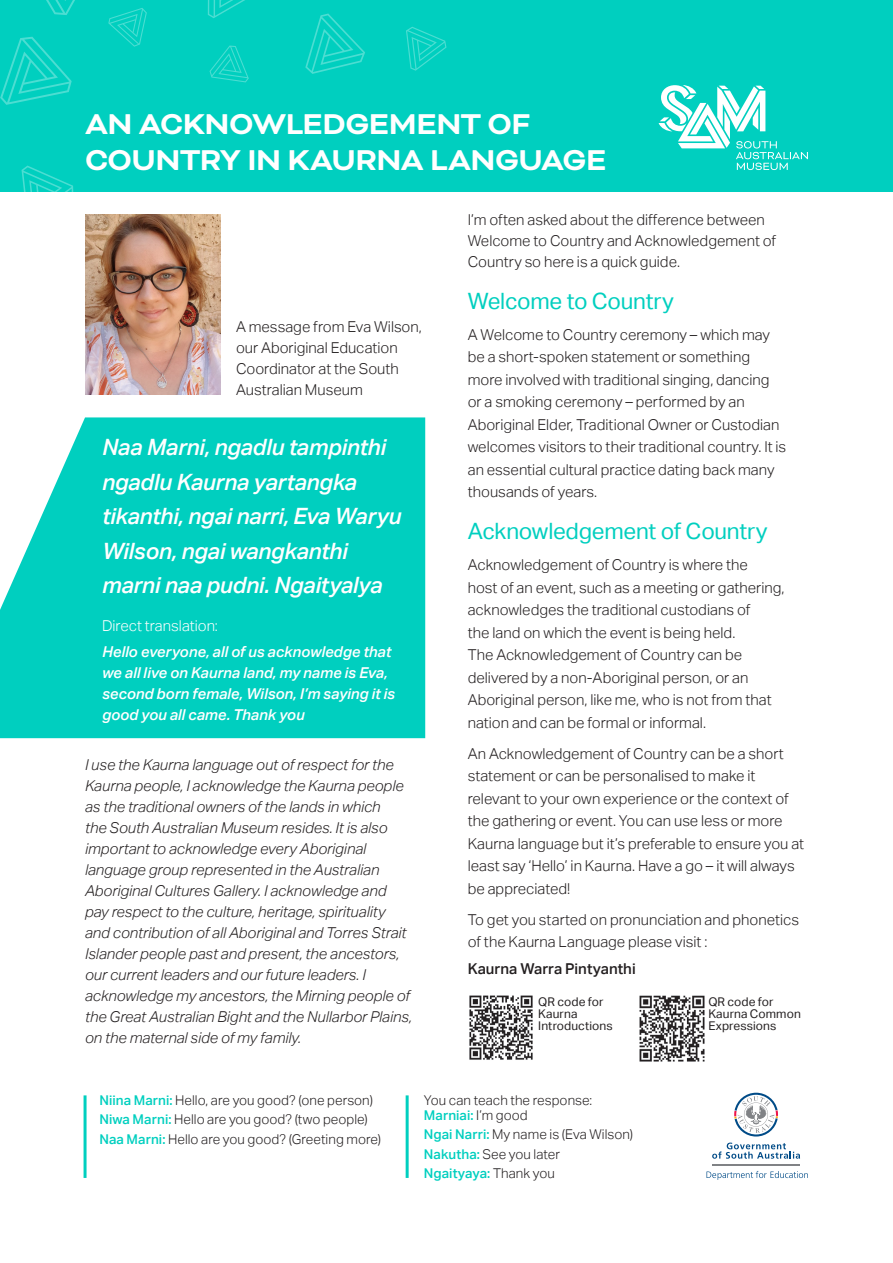
<style>
.page{position:relative;width:893px;height:1263px;background:#fff}
.page>*{position:absolute;margin:0;border:0;box-sizing:border-box;transform-origin:0 0}
.t1{font:700 33px/36px "Bicyclette";letter-spacing:-.015em;color:#fff}
.t2{font:italic 500 22.5px/34.5px "Aktiv Grotesk";letter-spacing:-.01em;color:#fff}
.t3{font:22.5px "Aktiv Grotesk";letter-spacing:-.015em;color:#00cfbf}
.t4{font:300 15px/22.5px "Aktiv Grotesk";color:#231f20}
.t5{font:italic 300 15px/21px "Aktiv Grotesk";letter-spacing:-.005em;color:#231f20}
.t6{font:italic 500 15px/21px "Aktiv Grotesk";letter-spacing:-.005em;color:#fff}
.t7{font:500 15px "Aktiv Grotesk";color:#231f20}
.t8{font:300 15px "Aktiv Grotesk";color:#fff}
.t9{font:300 13.5px/15px "Aktiv Grotesk";letter-spacing:.005em;color:#231f20}
.t10{font:500 13.5px "Aktiv Grotesk";letter-spacing:.005em;color:#00cfbf}
.t11{font:12px/12px "Aktiv Grotesk";letter-spacing:.01em;color:#231f20}
.s1{font-weight:500;color:#00cfbf}
.s2{font-weight:300;color:#231f20}
</style>
<div class="page">
<div style="left:0;top:0;width:893px;height:191px;background:#00cfbf"></div>
<svg style="left:0;top:417px;width:425px;height:321px;background:#12d2c3"></svg>
<hr style="left:712px;top:1164px;width:88px;height:2px;background:#808285">
<svg style="left:712px;top:1142px;width:88px;height:17px"></svg>
<svg style="left:706px;top:1171px;width:102px;height:9px"></svg>
<svg style="left:734px;top:1093px;width:44px;height:43px"></svg>
<svg style="left:659px;top:85px;width:149px;height:85px"></svg>
<img style="left:85px;top:215px;width:135px;height:180px">
<hr style="left:84px;top:1095px;width:3px;height:83px;background:#00cfbf">
<hr style="left:406px;top:1095px;width:3px;height:83px;background:#00cfbf">
<svg style="left:46px;top:0;width:29px;height:15px"></svg>
<svg style="left:305px;top:14px;width:60px;height:60px"></svg>
<svg style="left:208px;top:0;width:37px;height:18px"></svg>
<svg style="left:108px;top:8px;width:39px;height:39px"></svg>
<svg style="left:406px;top:27px;width:40px;height:44px"></svg>
<svg style="left:210px;top:46px;width:39px;height:36px"></svg>
<svg style="left:22px;top:166px;width:51px;height:26px"></svg>
<svg style="left:0;top:37px;width:72px;height:68px"></svg>
<img style="left:469px;top:995px;width:64px;height:65px">
<img style="left:639px;top:995px;width:66px;height:67px">
<p class="t1" style="left:85px;top:106px;width:523px">AN ACKNOWLEDGEMENT OF<br>COUNTRY IN KAURNA LANGUAGE</p>
<p class="t4" style="left:236px;top:316px;width:187px;line-height:21px">A message from Eva Wilson, our Aboriginal Education<br>Coordinator at the South<br>Australian Museum</p>
<p class="t2" style="left:102px;top:430px;width:301px">Naa Marni, ngadlu tampinthi ngadlu Kaurna yartangka tikanthi, ngai narri, Eva Waryu<br>Wilson, ngai wangkanthi marni naa pudni. Ngaityalya</p>
<p class="t8" style="left:102px;top:617px;width:117px">Direct translation:</p>
<p class="t6" style="left:102px;top:641px;width:295px">Hello everyone, all of us acknowledge that we all live on Kaurna land, my name is Eva, second born female, Wilson, I’m saying it is good you all came. Thank you</p>
<p class="t5" style="left:85px;top:755px;width:329px">I use the Kaurna language out of respect for the Kaurna people, I acknowledge the Kaurna people as the traditional owners of the lands in which<br>the South Australian Museum resides. It is also important to acknowledge every Aboriginal language group represented in the Australian Aboriginal Cultures Gallery. I acknowledge and pay respect to the culture, heritage, spirituality and contribution of all Aboriginal and Torres Strait Islander people past and present, the ancestors, our current leaders and our future leaders. I acknowledge my ancestors, the Mirning people of the Great Australian Bight and the Nullarbor Plains, on the maternal side of my family.</p>
<p class="t4" style="left:468px;top:210px;width:310px;line-height:21px">I’m often asked about the difference between<br>Welcome to Country and Acknowledgement of<br>Country so here is a quick guide.</p>
<p class="t3" style="left:468px;top:288px;width:208px">Welcome to Country</p>
<p class="t4" style="left:468px;top:323px;width:320px">A Welcome to Country ceremony – which may be a short-spoken statement or something more involved with traditional singing, dancing or a smoking ceremony – performed by an Aboriginal Elder, Traditional Owner or Custodian welcomes visitors to their traditional country. It is an essential cultural practice dating back many thousands of years.</p>
<p class="t3" style="left:468px;top:518px;width:301px">Acknowledgement of Country</p>
<p class="t4" style="left:468px;top:554px;width:318px">Acknowledgement of Country is where the<br>host of an event, such as a meeting or gathering, acknowledges the traditional custodians of<br>the land on which the event is being held.<br>The Acknowledgement of Country can be delivered by a non-Aboriginal person, or an Aboriginal person, like me, who is not from that nation and can be formal or informal.</p>
<p class="t4" style="left:468px;top:742px;width:338px">An Acknowledgement of Country can be a short statement or can be personalised to make it relevant to your own experience or the context of the gathering or event. You can use less or more Kaurna language but it’s preferable to ensure you at least say ‘Hello’ in Kaurna. Have a go – it will always be appreciated!</p>
<p class="t4" style="left:468px;top:908px;width:333px">To get you started on pronunciation and phonetics of the Kaurna Language please visit :</p>
<p class="t7" style="left:468px;top:960px;width:169px">Kaurna Warra Pintyanthi</p>
<p class="t11" style="left:538px;top:996px;width:76px">QR code for<br>Kaurna<br>Introductions</p>
<p class="t11" style="left:708px;top:996px;width:94px">QR code for<br>Kaurna Common<br>Expressions</p>
<p class="t9" style="left:99px;top:1093px;width:275px"><span class="s1">Niina Marni:</span> Hello, are you good? (one person)</p>
<p class="t9" style="left:99px;top:1112px;width:270px"><span class="s1">Niwa Marni:</span> Hello are you good? (two people)</p>
<p class="t9" style="left:99px;top:1131px;width:283px"><span class="s1">Naa Marni:</span> Hello are you good? (Greeting more)</p>
<p class="t9" style="left:424px;top:1093px;width:170px">You can teach the response:<br><span class="s1">Marniai:</span> I’m good</p>
<p class="t9" style="left:424px;top:1127px;width:211px"><span class="s1">Ngai Narri:</span> My name is (Eva Wilson)</p>
<p class="t9" style="left:424px;top:1146px;width:138px"><span class="s1">Nakutha:</span> See you later</p>
<p class="t10" style="left:424px;top:1165px;width:132px">Ngaityaya: <span class="s2">Thank you</span></p>
</div>
